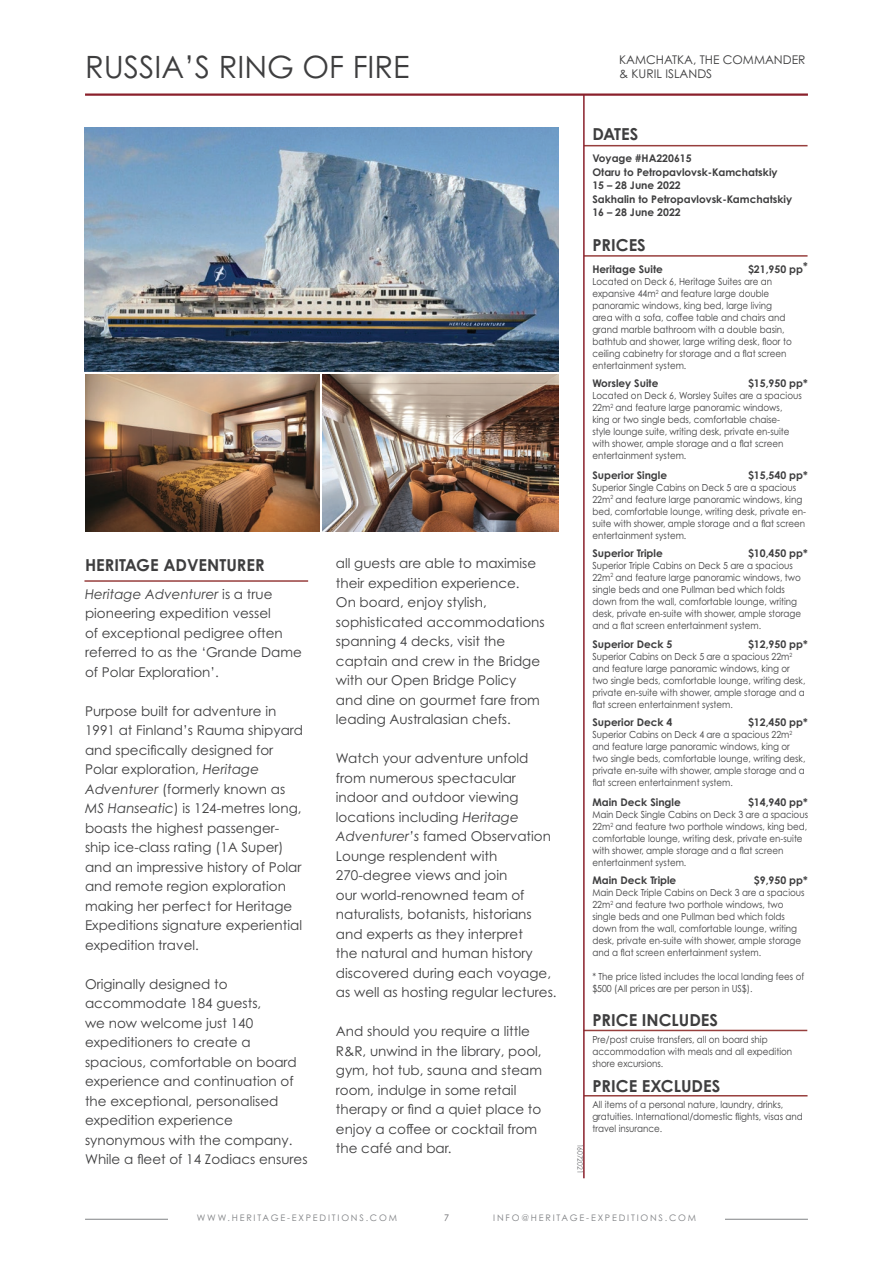
<style>
.page{position:relative;width:893px;height:1263px;background:#fff}
.page>*{position:absolute;margin:0;border:0;box-sizing:border-box;transform-origin:0 0}
.t1{font:30.75px "Century Gothic Pro";color:#3e3e3f}
.t2{font:700 16.5px "Century Gothic Pro";color:#3e3e3f}
.t3{font:13.5px/19.5px "Century Gothic Pro";color:#3e3e3f}
.t4{font:12px/13.5px "Century Gothic Pro";color:#3e3e3f}
.t5{font:700 10.5px/13.5px "Century Gothic Pro";color:#3e3e3f}
.t6{font:9.75px/12px "Century Gothic Pro";color:#3e3e3f;scale:.9 1}
.t7{font:9px "Century Gothic Pro";letter-spacing:.2em;color:#808285}
.t8{font:9px "Century Gothic Pro";color:#636366}
.t9{font:7.5px "Century Gothic Pro";color:#6c6d70;scale:.9 1}
.s1{font-style:italic}
</style>
<div class="page">
<hr style="left:85px;top:1219px;width:723px;height:1px;background:#808285">
<div style="left:168px;top:1208px;width:557px;height:19px;background:#fff"></div>
<hr style="left:85px;top:93px;width:723px;height:3px;background:#8a202b">
<hr style="left:584px;top:145px;width:223px;height:1px;background:#973f3d">
<hr style="left:584px;top:255px;width:223px;height:2px;background:#973f3d">
<hr style="left:584px;top:1030px;width:223px;height:1px;background:#973f3d">
<hr style="left:584px;top:1095px;width:223px;height:1px;background:#973f3d">
<hr style="left:583px;top:95px;width:2px;height:1083px;background:#8a202b">
<img style="left:85px;top:128px;width:473px;height:243px">
<hr style="left:84px;top:580px;width:224px;height:2px;background:#973f3d">
<img style="left:85px;top:374px;width:234px;height:157px">
<img style="left:323px;top:374px;width:235px;height:157px">
<h1 class="t1" style="left:85px;top:49px;width:326px">RUSSIA’S RING OF FIRE</h1>
<p class="t4" style="left:619px;top:53px;width:188px">KAMCHATKA, THE COMMANDER &amp; KURIL ISLANDS</p>
<h2 class="t2" style="left:85px;top:554px;width:181px">HERITAGE ADVENTURER</h2>
<h3 class="t3" style="left:85px;top:584px;width:218px"><span class="s1">Heritage Adventurer</span> is a true pioneering expedition vessel<br>of exceptional pedigree often referred to as the ‘Grande Dame of Polar Exploration’.</h3>
<p class="t3" style="left:85px;top:701px;width:220px">Purpose built for adventure in<br>1991 at Finland’s Rauma shipyard and specifically designed for<br>Polar exploration, <span class="s1">Heritage<br>Adventurer</span> (formerly known as<br><span class="s1">MS Hanseatic</span>) is 124-metres long, boasts the highest passenger&shy;ship ice-class rating (1A Super) and an impressive history of Polar and remote region exploration making her perfect for Heritage<br>Expeditions signature experiential expedition travel.</p>
<p class="t3" style="left:85px;top:974px;width:224px">Originally designed to accommodate 184 guests,<br>we now welcome just 140 expeditioners to create a spacious, comfortable on board experience and continuation of the exceptional, personalised expedition experience synonymous with the company.<br>While a fleet of 14 Zodiacs ensures</p>
<p class="t3" style="left:336px;top:554px;width:210px">all guests are able to maximise their expedition experience.<br>On board, enjoy stylish, sophisticated accommodations spanning 4 decks, visit the captain and crew in the Bridge with our Open Bridge Policy and dine on gourmet fare from leading Australasian chefs.</p>
<p class="t3" style="left:336px;top:749px;width:222px">Watch your adventure unfold from numerous spectacular indoor and outdoor viewing locations including <span class="s1">Heritage<br>Adventurer’s</span> famed Observation<br>Lounge resplendent with<br>270-degree views and join<br>our world-renowned team of naturalists, botanists, historians and experts as they interpret<br>the natural and human history discovered during each voyage, as well as hosting regular lectures.</p>
<h3 class="t3" style="left:336px;top:1021px;width:208px">And should you require a little<br>R&amp;R, unwind in the library, pool, gym, hot tub, sauna and steam room, indulge in some retail therapy or find a quiet place to enjoy a coffee or cocktail from the café and bar.</h3>
<p class="t9" style="left:585px;top:1143px;width:35px;rotate:90deg">16072021</p>
<h2 class="t2" style="left:592px;top:124px;width:47px">DATES</h2>
<p class="t5" style="left:592px;top:152px;width:201px">Voyage #HA220615<br>Otaru to Petropavlovsk-Kamchatskiy<br>15 – 28 June 2022<br>Sakhalin to Petropavlovsk-Kamchatskiy<br>16 – 28 June 2022</p>
<h2 class="t2" style="left:592px;top:235px;width:55px">PRICES</h2>
<p class="t5" style="left:592px;top:262px;width:72px">Heritage Suite</p>
<p class="t5" style="left:748px;top:262px;width:61px">$21,950 pp*</p>
<p class="t6" style="left:592px;top:276px;width:223px">Located on Deck 6, Heritage Suites are an expansive 44m<sup>2</sup> and feature large double panoramic windows, king bed, large living area with a sofa, coffee table and chairs and grand marble bathroom with a double basin, bathtub and shower, large writing desk, floor to ceiling cabinetry for storage and a flat screen entertainment system.</p>
<p class="t5" style="left:592px;top:376px;width:68px">Worsley Suite</p>
<p class="t5" style="left:748px;top:376px;width:61px">$15,950 pp*</p>
<p class="t6" style="left:592px;top:390px;width:234px">Located on Deck 6, Worsley Suites are a spacious 22m<sup>2</sup> and feature large panoramic windows, king or two single beds, comfortable chaise-<br>style lounge suite, writing desk, private en-suite with shower, ample storage and a flat screen entertainment system.</p>
<p class="t5" style="left:592px;top:468px;width:76px">Superior Single</p>
<p class="t5" style="left:748px;top:468px;width:61px">$15,540 pp*</p>
<p class="t6" style="left:592px;top:481px;width:239px">Superior Single Cabins on Deck 5 are a spacious 22m<sup>2</sup> and feature large panoramic windows, king bed, comfortable lounge, writing desk, private en&shy;suite with shower, ample storage and a flat screen entertainment system.</p>
<p class="t5" style="left:592px;top:546px;width:72px">Superior Triple</p>
<p class="t5" style="left:748px;top:546px;width:61px">$10,450 pp*</p>
<p class="t6" style="left:592px;top:559px;width:233px">Superior Triple Cabins on Deck 5 are a spacious 22m<sup>2</sup> and feature large panoramic windows, two single beds and one Pullman bed which folds down from the wall, comfortable lounge, writing desk, private en-suite with shower, ample storage and a flat screen entertainment system.</p>
<p class="t5" style="left:592px;top:637px;width:82px">Superior Deck 5</p>
<p class="t5" style="left:748px;top:637px;width:61px">$12,950 pp*</p>
<p class="t6" style="left:592px;top:651px;width:238px">Superior Cabins on Deck 5 are a spacious 22m<sup>2 </sup>and feature large panoramic windows, king or two single beds, comfortable lounge, writing desk, private en-suite with shower, ample storage and a flat screen entertainment system.</p>
<p class="t5" style="left:592px;top:715px;width:82px">Superior Deck 4</p>
<p class="t5" style="left:748px;top:715px;width:61px">$12,450 pp*</p>
<p class="t6" style="left:592px;top:729px;width:238px">Superior Cabins on Deck 4 are a spacious 22m<sup>2 </sup>and feature large panoramic windows, king or two single beds, comfortable lounge, writing desk, private en-suite with shower, ample storage and a flat screen entertainment system.</p>
<p class="t5" style="left:592px;top:795px;width:90px">Main Deck Single</p>
<p class="t5" style="left:748px;top:795px;width:61px">$14,940 pp*</p>
<p class="t6" style="left:592px;top:808px;width:241px">Main Deck Single Cabins on Deck 3 are a spacious 22m<sup>2</sup> and feature two porthole windows, king bed, comfortable lounge, writing desk, private en-suite with shower, ample storage and a flat screen entertainment system.</p>
<p class="t5" style="left:592px;top:873px;width:85px">Main Deck Triple</p>
<p class="t5" style="left:754px;top:873px;width:55px">$9,950 pp*</p>
<p class="t6" style="left:592px;top:886px;width:237px">Main Deck Triple Cabins on Deck 3 are a spacious 22m<sup>2</sup> and feature two porthole windows, two single beds and one Pullman bed which folds down from the wall, comfortable lounge, writing desk, private en-suite with shower, ample storage and a flat screen entertainment system.</p>
<p class="t6" style="left:592px;top:970px;width:237px">* The price listed includes the local landing fees of $500 (All prices are per person in US$).</p>
<h2 class="t2" style="left:592px;top:1010px;width:127px">PRICE INCLUDES</h2>
<p class="t6" style="left:592px;top:1033px;width:224px">Pre/post cruise transfers, all on board ship accommodation with meals and all expedition shore excursions.</p>
<h2 class="t2" style="left:592px;top:1076px;width:129px">PRICE EXCLUDES</h2>
<p class="t6" style="left:592px;top:1099px;width:235px">All items of a personal nature, laundry, drinks, gratuities. International/domestic flights, visas and travel insurance.</p>
<p class="t8" style="left:444px;top:1212px;width:6px">7</p>
<p class="t7" style="left:197px;top:1212px;width:202px">WWW.HERITAGE-EXPEDITIONS.COM</p>
<p class="t7" style="left:493px;top:1212px;width:204px">INFO@HERITAGE-EXPEDITIONS.COM</p>
</div>
